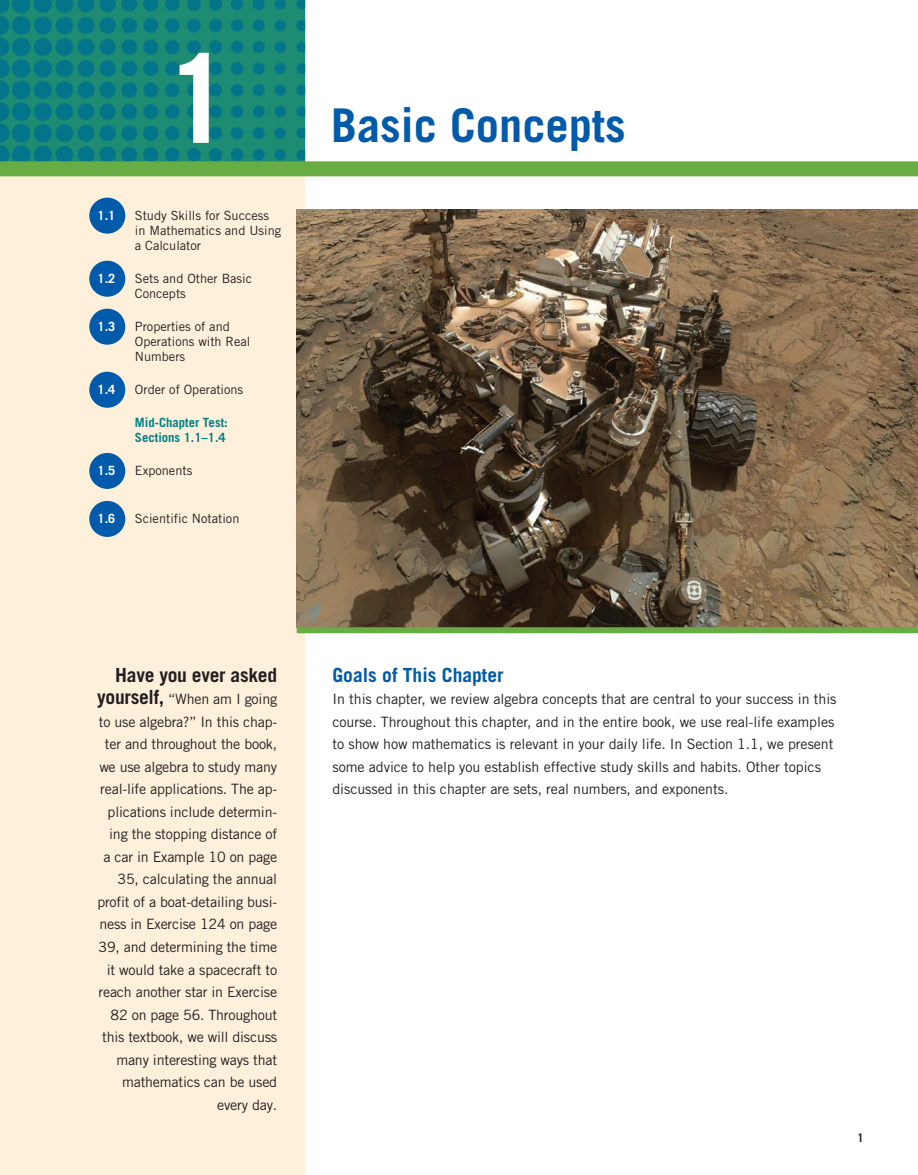
<style>
.page{position:relative;width:918px;height:1175px;background:#fff}
.page>*{position:absolute;margin:0;border:0;box-sizing:border-box;transform-origin:0 0}
.t1{font:700 123px "Trade Gothic LT Pro";color:#fff}
.t2{font:700 46.5px "Trade Gothic LT Pro";color:#015aaa}
.t3{font:700 19.5px "Trade Gothic LT Pro";color:#015aaa}
.t4{font:700 19.5px "Trade Gothic LT Pro";letter-spacing:-.015em;color:#231f20}
.t5{font:14.25px/22.5px "Trade Gothic LT Pro";letter-spacing:-.015em;color:#231f20;text-align:right}
.t6{font:12.75px/15px "Trade Gothic LT Pro";color:#231f20}
.t7{font:700 12.75px/15px "Trade Gothic LT Pro";color:#008087}
.t8{font:700 12.75px "Trade Gothic LT Pro";color:#fff}
.t9{font:700 12px "Trade Gothic LT Pro";color:#231f20}
.s1{font-weight:700;font-size:19.5px}
</style>
<div class="page">
<img style="left:0;top:0;width:305px;height:161px">
<div style="left:0;top:168px;width:305px;height:1006px;background:#fef0db"></div>
<div style="left:0;top:161px;width:918px;height:15px;background:#67ad44"></div>
<div style="left:89px;top:453px;width:36px;height:36px;background:#015aaa;border-radius:50%"></div>
<div style="left:89px;top:501px;width:36px;height:36px;background:#015aaa;border-radius:50%"></div>
<div style="left:89px;top:372px;width:36px;height:36px;background:#015aaa;border-radius:50%"></div>
<div style="left:89px;top:309px;width:36px;height:36px;background:#015aaa;border-radius:50%"></div>
<div style="left:89px;top:261px;width:36px;height:36px;background:#015aaa;border-radius:50%"></div>
<div style="left:89px;top:198px;width:36px;height:36px;background:#015aaa;border-radius:50%"></div>
<img style="left:297px;top:210px;width:621px;height:417px">
<div style="left:297px;top:627px;width:621px;height:6px;background:#67ad44"></div>
<h1 class="t1" style="left:164px;top:23px;width:70px">1</h1>
<p class="t8" style="left:98px;top:208px;width:19px">1.1</p>
<p class="t6" style="left:135px;top:208px;width:148px">Study Skills for Success in Mathematics and Using a Calculator</p>
<p class="t8" style="left:98px;top:271px;width:19px">1.2</p>
<p class="t6" style="left:135px;top:271px;width:119px">Sets and Other Basic<br>Concepts</p>
<p class="t8" style="left:98px;top:319px;width:19px">1.3</p>
<p class="t6" style="left:135px;top:319px;width:117px">Properties of and<br>Operations with Real<br>Numbers</p>
<p class="t8" style="left:98px;top:382px;width:19px">1.4</p>
<p class="t6" style="left:135px;top:382px;width:110px">Order of Operations</p>
<p class="t7" style="left:135px;top:415px;width:94px">Mid-Chapter Test:<br>Sections 1.1–1.4</p>
<p class="t8" style="left:98px;top:463px;width:19px">1.5</p>
<p class="t6" style="left:135px;top:463px;width:59px">Exponents</p>
<p class="t8" style="left:98px;top:511px;width:19px">1.6</p>
<p class="t6" style="left:135px;top:511px;width:106px">Scientific Notation</p>
<h2 class="t2" style="left:331px;top:96px;width:296px">Basic Concepts</h2>
<h3 class="t4" style="left:115px;top:663px;width:163px">Have you ever asked</h3>
<p class="t5" style="left:97px;top:688px;width:182px"><span class="s1">yourself,</span> “When am I going to use algebra?” In this chap&shy;ter and throughout the book, we use algebra to study many real-life applications. The ap&shy;plications include determin&shy;ing the stopping distance of<br>a car in Example 10 on page<br>35, calculating the annual profit of a boat-detailing busi&shy;ness in Exercise 124 on page<br>39, and determining the time it would take a spacecraft to reach another star in Exercise<br>82 on page 56. Throughout this textbook, we will discuss many interesting ways that mathematics can be used every day.</p>
<h3 class="t3" style="left:332px;top:663px;width:173px">Goals of This Chapter</h3>
<p class="t5" style="left:332px;top:688px;width:506px;text-align:left">In this chapter, we review algebra concepts that are central to your success in this course. Throughout this chapter, and in the entire book, we use real-life examples to show how mathematics is relevant in your daily life. In Section 1.1, we present some advice to help you establish effective study skills and habits. Other topics discussed in this chapter are sets, real numbers, and exponents.</p>
<p class="t9" style="left:857px;top:1130px;width:8px">1</p>
</div>
